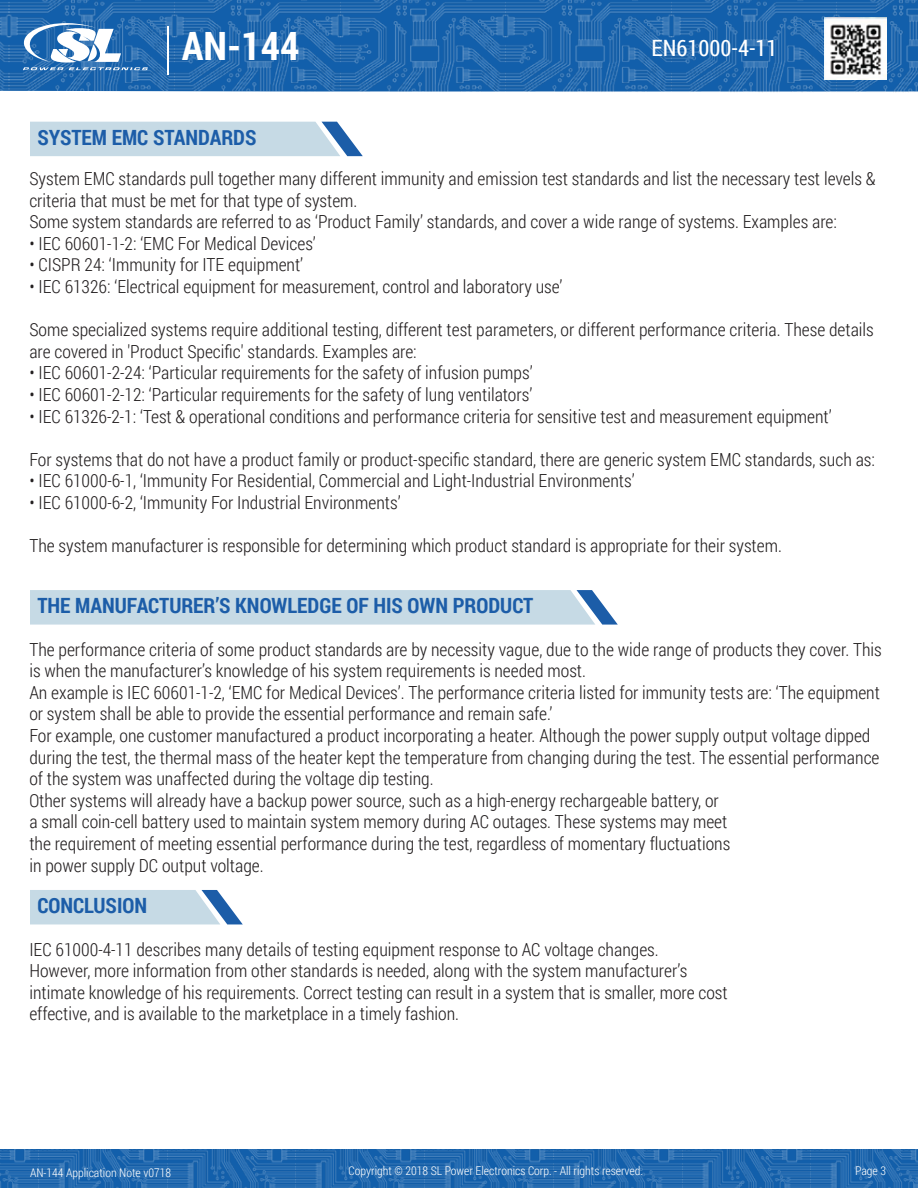
<style>
.page{position:relative;width:918px;height:1188px;background:#fff}
.page>*{position:absolute;margin:0;border:0;box-sizing:border-box;transform-origin:0 0}
.t1{font:700 39px "Roboto Condensed";color:#fff}
.t2{font:22.5px "Roboto Condensed";color:#fff}
.t3{font:700 21px "Roboto Condensed";color:#1c5da8}
.t4{font:300 18px/21.6px "Roboto Condensed";color:#231f20}
.t5{font:300 12px "Roboto Condensed";color:#fff}
</style>
<div class="page">
<svg style="left:30px;top:122px;width:333px;height:34px;background:#c1d6e3"></svg>
<img style="left:0;top:0;width:918px;height:92px">
<svg style="left:22px;top:23px;width:126px;height:47px"></svg>
<hr style="left:167px;top:26px;width:1px;height:49px;background:#fff">
<img style="left:824px;top:17px;width:62px;height:63px">
<img style="left:0;top:1150px;width:918px;height:38px">
<svg style="left:30px;top:590px;width:588px;height:35px;background:#c4d8e4"></svg>
<svg style="left:30px;top:890px;width:213px;height:34px;background:#bed4e2"></svg>
<h1 class="t1" style="left:182px;top:19px;width:119px">AN-144</h1>
<p class="t2" style="left:652px;top:32px;width:127px">EN61000-4-11</p>
<p class="t3" style="left:37px;top:123px;width:221px">SYSTEM EMC STANDARDS</p>
<p class="t4" style="left:29px;top:167px;width:848px">System EMC standards pull together many different immunity and emission test standards and list the necessary test levels &amp; criteria that must be met for that type of system.<br>Some system standards are referred to as ‘Product Family’ standards, and cover a wide range of systems. Examples are:</p>
<p class="t4" style="left:29px;top:232px;width:288px">• IEC 60601-1-2: ‘EMC For Medical Devices’</p>
<p class="t4" style="left:29px;top:254px;width:275px">• CISPR 24: ‘Immunity for ITE equipment’</p>
<p class="t4" style="left:29px;top:275px;width:535px">• IEC 61326: ‘Electrical equipment for measurement, control and laboratory use’</p>
<p class="t4" style="left:29px;top:318px;width:846px">Some specialized systems require additional testing, different test parameters, or different performance criteria. These details are covered in 'Product Specific' standards. Examples are:</p>
<p class="t4" style="left:29px;top:362px;width:505px">• IEC 60601-2-24: ‘Particular requirements for the safety of infusion pumps’</p>
<p class="t4" style="left:29px;top:383px;width:504px">• IEC 60601-2-12: ‘Particular requirements for the safety of lung ventilators’</p>
<p class="t4" style="left:29px;top:405px;width:804px">• IEC 61326-2-1: ‘Test &amp; operational conditions and performance criteria for sensitive test and measurement equipment’</p>
<p class="t4" style="left:29px;top:448px;width:847px">For systems that do not have a product family or product-specific standard, there are generic system EMC standards, such as:</p>
<p class="t4" style="left:29px;top:470px;width:607px">• IEC 61000-6-1, ‘Immunity For Residential, Commercial and Light-Industrial Environments’</p>
<p class="t4" style="left:29px;top:491px;width:373px">• IEC 61000-6-2, ‘Immunity For Industrial Environments’</p>
<p class="t4" style="left:29px;top:534px;width:754px">The system manufacturer is responsible for determining which product standard is appropriate for their system.</p>
<p class="t3" style="left:37px;top:591px;width:498px">THE MANUFACTURER’S KNOWLEDGE OF HIS OWN PRODUCT</p>
<p class="t4" style="left:29px;top:638px;width:854px">The performance criteria of some product standards are by necessity vague, due to the wide range of products they cover. This is when the manufacturer’s knowledge of his system requirements is needed most.<br>An example is IEC 60601-1-2, ‘EMC for Medical Devices’. The performance criteria listed for immunity tests are: ‘The equipment or system shall be able to provide the essential performance and remain safe.’<br>For example, one customer manufactured a product incorporating a heater. Although the power supply output voltage dipped during the test, the thermal mass of the heater kept the temperature from changing during the test. The essential performance of the system was unaffected during the voltage dip testing.<br>Other systems will already have a backup power source, such as a high-energy rechargeable battery, or<br>a small coin-cell battery used to maintain system memory during AC outages. These systems may meet<br>the requirement of meeting essential performance during the test, regardless of momentary fluctuations<br>in power supply DC output voltage.</p>
<p class="t3" style="left:37px;top:891px;width:111px">CONCLUSION</p>
<p class="t4" style="left:29px;top:938px;width:700px">IEC 61000-4-11 describes many details of testing equipment response to AC voltage changes.<br>However, more information from other standards is needed, along with the system manufacturer’s intimate knowledge of his requirements. Correct testing can result in a system that is smaller, more cost effective, and is available to the marketplace in a timely fashion.</p>
<p class="t5" style="left:30px;top:1165px;width:143px">AN-144 Application Note v0718</p>
<p class="t5" style="left:349px;top:1163px;width:296px">Copyright © 2018 SL Power Electronics Corp. - All rights reserved.</p>
<p class="t5" style="left:855px;top:1163px;width:32px">Page 3</p>
</div>
